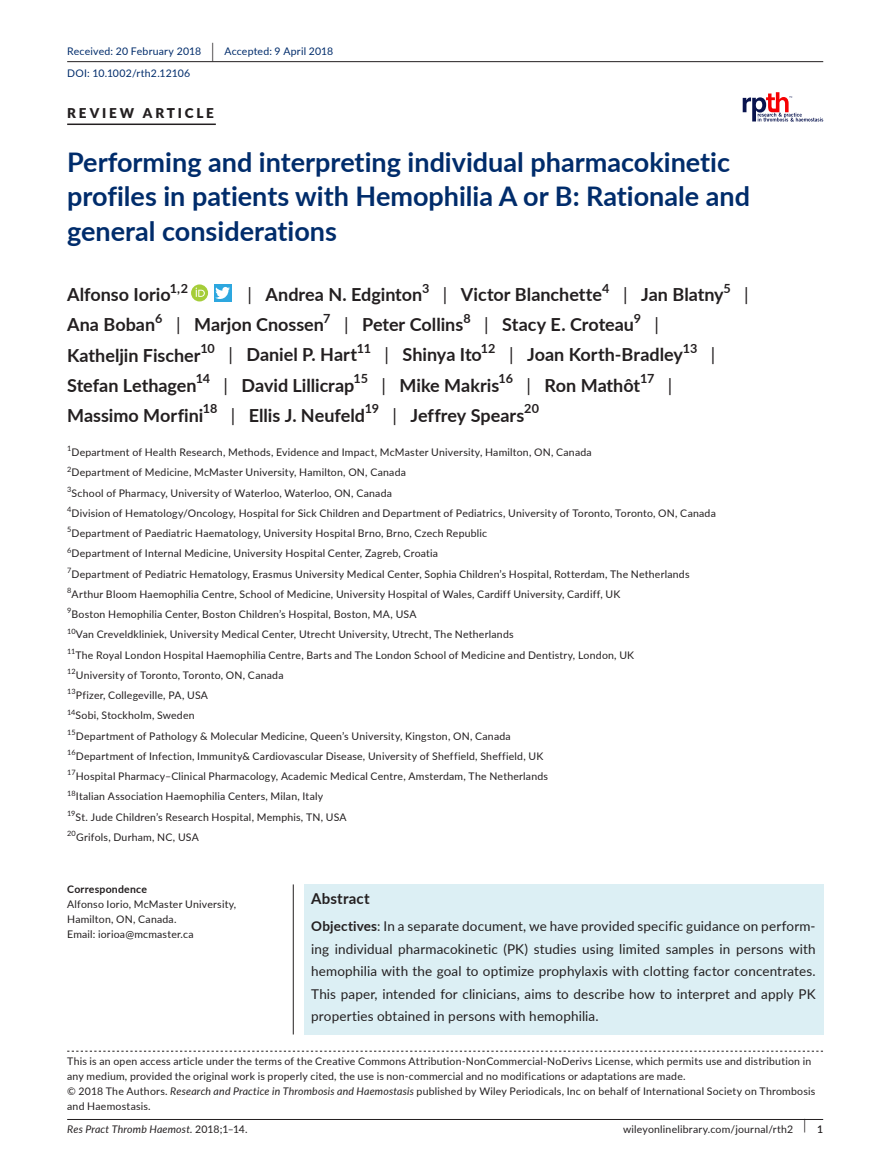
<style>
.page{position:relative;width:893px;height:1174px;background:#fff}
.page>*{position:absolute;margin:0;border:0;box-sizing:border-box;transform-origin:0 0}
.t1{font:700 27px/34.5px "Lato";color:#002c6b}
.t2{font:700 18px "Lato";color:#231f20}
.t3{font:18px "Lato";color:#231f20}
.t4{font:700 15px "Lato";letter-spacing:.015em;color:#231f20}
.t5{font:13.5px/22.5px "Lato";letter-spacing:.01em;color:#231f20;text-align:justify}
.t6{font:900 13.5px "Lato";letter-spacing:.21em;color:#231f20}
.t7{font:700 12.6px "Lato";letter-spacing:-.015em;color:#231f20}
.t8{font:10.5px/20.2px "Lato";letter-spacing:.02em;color:#231f20}
.t9{font:10.5px/21.8px "Lato";letter-spacing:.015em;color:#002c6b}
.t10{font:italic 10.5px "Lato";letter-spacing:.02em;color:#231f20}
.t11{font:700 10.5px "Lato";letter-spacing:.02em;color:#231f20}
.s1{font-size:19.65px;color:#231f20}
.s2{font-weight:400}
.s3{font-weight:700}
.s4{font-style:italic}
.s5{font-style:normal}
.s6{font-weight:600}
</style>
<div class="page">
<hr style="left:67px;top:1119px;width:756px;height:1px;background:#231f20">
<svg style="left:743px;top:92px;width:80px;height:30px"></svg>
<hr style="left:67px;top:61px;width:756px;height:1px;background:#231f20">
<hr style="left:67px;top:123px;width:149px;height:2px;background:#231f20">
<svg style="left:191px;top:284px;width:17px;height:17px"></svg>
<svg style="left:196px;top:287px;width:9px;height:10px"></svg>
<div style="left:214px;top:284px;width:17px;height:17px;background:#2da7df"></div>
<svg style="left:215px;top:287px;width:15px;height:12px"></svg>
<svg style="left:67px;top:1050px;width:756px;height:1px"></svg>
<div style="left:304px;top:884px;width:519px;height:150px;background:#dceff4"></div>
<hr style="left:293px;top:884px;width:1px;height:150px;background:#231f20">
<p class="t9" style="left:67px;top:40px;width:268px">Received: 20 February 2018 <span class="s1">|</span> Accepted: 9 April 2018<br>DOI: 10.1002/rth2.12106</p>
<p class="t6" style="left:67px;top:102px;width:148px">REVIEW ARTICLE</p>
<h1 class="t1" style="left:67px;top:143px;width:684px">Performing and interpreting individual pharmacokinetic profiles in patients with Hemophilia A or B: Rationale and general considerations</h1>
<h2 class="t2" style="left:67px;top:282px;width:105px">Alfonso Iorio</h2>
<p class="t7" style="left:170px;top:279px;width:20px">1,2</p>
<h2 class="t2" style="left:248px;top:282px;width:176px"><span class="s2">|</span> Andrea N. Edginton</h2>
<p class="t7" style="left:422px;top:279px;width:9px">3</p>
<h2 class="t2" style="left:443px;top:282px;width:161px"><span class="s2">|</span> Victor Blanchette</h2>
<p class="t7" style="left:602px;top:279px;width:9px">4</p>
<h2 class="t2" style="left:623px;top:282px;width:102px"><span class="s2">|</span> Jan Blatny</h2>
<p class="t7" style="left:723px;top:279px;width:9px">5</p>
<h2 class="t3" style="left:744px;top:282px;width:6px">|</h2>
<h2 class="t2" style="left:67px;top:312px;width:89px">Ana Boban</h2>
<p class="t7" style="left:155px;top:309px;width:9px">6</p>
<h2 class="t2" style="left:176px;top:312px;width:149px"><span class="s2">|</span> Marjon Cnossen</h2>
<p class="t7" style="left:323px;top:309px;width:9px">7</p>
<h2 class="t2" style="left:344px;top:312px;width:121px"><span class="s2">|</span> Peter Collins</h2>
<p class="t7" style="left:463px;top:309px;width:9px">8</p>
<h2 class="t2" style="left:484px;top:312px;width:151px"><span class="s2">|</span> Stacy E. Croteau</h2>
<p class="t7" style="left:634px;top:309px;width:9px">9</p>
<h2 class="t3" style="left:655px;top:312px;width:6px">|</h2>
<h2 class="t2" style="left:67px;top:342px;width:135px">Katheljin Fischer</h2>
<p class="t7" style="left:200px;top:339px;width:16px">10</p>
<h2 class="t2" style="left:228px;top:342px;width:130px"><span class="s2">|</span> Daniel P. Hart</h2>
<p class="t7" style="left:357px;top:339px;width:16px">11</p>
<h2 class="t2" style="left:385px;top:342px;width:99px"><span class="s2">|</span> Shinya Ito</h2>
<p class="t7" style="left:481px;top:339px;width:16px">12</p>
<h2 class="t2" style="left:509px;top:342px;width:175px"><span class="s2">|</span> Joan Korth-Bradley</h2>
<p class="t7" style="left:683px;top:339px;width:16px">13</p>
<h2 class="t3" style="left:711px;top:342px;width:6px">|</h2>
<h2 class="t2" style="left:67px;top:372px;width:131px">Stefan Lethagen</h2>
<p class="t7" style="left:196px;top:369px;width:16px">14</p>
<h2 class="t2" style="left:224px;top:372px;width:132px"><span class="s2">|</span> David Lillicrap</h2>
<p class="t7" style="left:353px;top:369px;width:16px">15</p>
<h2 class="t2" style="left:382px;top:372px;width:119px"><span class="s2">|</span> Mike Makris</h2>
<p class="t7" style="left:499px;top:369px;width:16px">16</p>
<h2 class="t2" style="left:526px;top:372px;width:115px"><span class="s2">|</span> Ron Mathôt</h2>
<p class="t7" style="left:640px;top:369px;width:16px">17</p>
<h2 class="t3" style="left:668px;top:372px;width:6px">|</h2>
<h2 class="t2" style="left:67px;top:402px;width:473px">Massimo Morfini<sup>18</sup> <span class="s2">|</span> Ellis J. Neufeld<sup>19</sup> <span class="s2">|</span> Jeffrey Spears<sup>20</sup></h2>
<p class="t8" style="left:67px;top:441px;width:650px"><sup>1</sup>Department of Health Research, Methods, Evidence and Impact, McMaster University, Hamilton, ON, Canada<br><sup>2</sup>Department of Medicine, McMaster University, Hamilton, ON, Canada<br><sup>3</sup>School of Pharmacy, University of Waterloo, Waterloo, ON, Canada<br><sup>4</sup>Division of Hematology/Oncology, Hospital for Sick Children and Department of Pediatrics, University of Toronto, Toronto, ON, Canada <sup>5</sup>Department of Paediatric Haematology, University Hospital Brno, Brno, Czech Republic<br><sup>6</sup>Department of Internal Medicine, University Hospital Center, Zagreb, Croatia<br><sup>7</sup>Department of Pediatric Hematology, Erasmus University Medical Center, Sophia Children’s Hospital, Rotterdam, The Netherlands <sup>8</sup>Arthur Bloom Haemophilia Centre, School of Medicine, University Hospital of Wales, Cardiff University, Cardiff, UK<br><sup>9</sup>Boston Hemophilia Center, Boston Children’s Hospital, Boston, MA, USA<br><sup>10</sup>Van Creveldkliniek, University Medical Center, Utrecht University, Utrecht, The Netherlands<br><sup>11</sup>The Royal London Hospital Haemophilia Centre, Barts and The London School of Medicine and Dentistry, London, UK<br><sup>12</sup>University of Toronto, Toronto, ON, Canada<br><sup>13</sup>Pfizer, Collegeville, PA, USA<br><sup>14</sup>Sobi, Stockholm, Sweden<br><sup>15</sup>Department of Pathology &amp; Molecular Medicine, Queen’s University, Kingston, ON, Canada<br><sup>16</sup>Department of Infection, Immunity&amp; Cardiovascular Disease, University of Sheffield, Sheffield, UK<br><sup>17</sup>Hospital Pharmacy–Clinical Pharmacology, Academic Medical Centre, Amsterdam, The Netherlands<br><sup>18</sup>Italian Association Haemophilia Centers, Milan, Italy<br><sup>19</sup>St. Jude Children’s Research Hospital, Memphis, TN, USA<br><sup>20</sup>Grifols, Durham, NC, USA</p>
<p class="t11" style="left:67px;top:881px;width:81px">Correspondence</p>
<p class="t8" style="left:67px;top:896px;width:171px;line-height:15px">Alfonso Iorio, McMaster University,<br>Hamilton, ON, Canada.<br>Email: iorioa@mcmaster.ca</p>
<h3 class="t4" style="left:311px;top:887px;width:60px">Abstract</h3>
<p class="t5" style="left:311px;top:914px;width:506px"><span class="s3">Objectives</span>: In a separate document, we have provided specific guidance on perform&shy;ing individual pharmacokinetic (PK) studies using limited samples in persons with hemophilia with the goal to optimize prophylaxis with clotting factor concentrates.<br>This paper, intended for clinicians, aims to describe how to interpret and apply PK properties obtained in persons with hemophilia.</p>
<p class="t8" style="left:67px;top:1053px;width:749px;line-height:15px">This is an open access article under the terms of the Creative Commons Attribution-NonCommercial-NoDerivs License, which permits use and distribution in any medium, provided the original work is properly cited, the use is non-commercial and no modifications or adaptations are made.<br>© 2018 The Authors. <span class="s4">Research and Practice in Thrombosis and Haemostasis</span> published by Wiley Periodicals, Inc on behalf of International Society on Thrombosis and Haemostasis.</p>
<p class="t10" style="left:67px;top:1122px;width:182px">Res Pract Thromb Haemost. <span class="s5">2018;1–14.</span></p>
<p class="t8" style="left:623px;top:1119px;width:202px">wileyonlinelibrary.com/journal/rth2 <sup>|</sup> <span class="s6">1</span></p>
</div>
